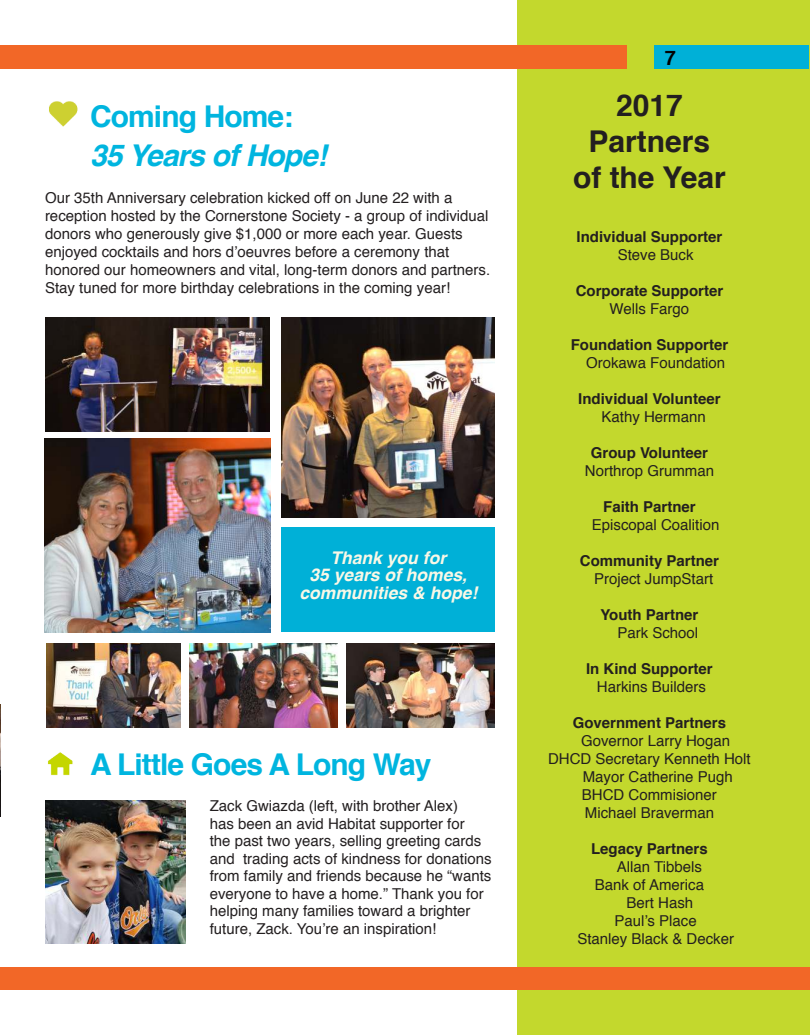
<style>
.page{position:relative;width:810px;height:1035px;background:#fff}
.page>*{position:absolute;margin:0;border:0;box-sizing:border-box;transform-origin:0 0}
.t1{font:700 30px "Helvetica";letter-spacing:-.03em;color:#00b5df}
.t2{font:700 30px/36px "Helvetica";color:#231f20;text-align:center}
.t3{font:italic 700 30px "Helvetica";letter-spacing:-.03em;color:#00b5df}
.t4{font:700 20px "Helvetica";color:#020202}
.t5{font:italic 700 17.5px/17.5px "Helvetica";color:#f9f8e7;text-align:center}
.t6{font:15px/17.5px "Helvetica";color:#231f20}
.t7{font:700 15px "Helvetica";color:#231f20}
</style>
<div class="page">
<div style="left:518px;top:0;width:292px;height:1035px;background:#c3d82d"></div>
<div style="left:654px;top:45px;width:155px;height:24px;background:#00b0d7"></div>
<div style="left:0;top:45px;width:627px;height:23px;background:#f26727"></div>
<div style="left:0;top:967px;width:810px;height:23px;background:#f26727"></div>
<img style="left:49px;top:101px;width:29px;height:26px">
<img style="left:44px;top:439px;width:226px;height:193px">
<img style="left:282px;top:317px;width:213px;height:201px">
<img style="left:189px;top:643px;width:149px;height:85px">
<img style="left:346px;top:643px;width:148px;height:85px">
<img style="left:45px;top:318px;width:225px;height:113px">
<div style="left:282px;top:528px;width:213px;height:104px;background:#00b0d7"></div>
<img style="left:46px;top:643px;width:134px;height:85px">
<img style="left:0;top:705px;width:1px;height:112px">
<img style="left:45px;top:800px;width:140px;height:143px">
<img style="left:48px;top:752px;width:25px;height:24px">
<h1 class="t1" style="left:90px;top:92px;width:205px">Coming Home:</h1>
<h1 class="t3" style="left:90px;top:144px;width:238px">35 Years of Hope!</h1>
<p class="t6" style="left:45px;top:190px;width:447px;line-height:18px">Our 35th Anniversary celebration kicked off on June 22 with a reception hosted by the Cornerstone Society - a group of individual donors who generously give $1,000 or more each year. Guests enjoyed cocktails and hors d’oeuvres before a ceremony that honored our homeowners and vital, long-term donors and partners.<br>Stay tuned for more birthday celebrations in the coming year!</p>
<p class="t5" style="left:299px;top:550px;width:179px">Thank you for<br>35 years of homes, communities &amp; hope!</p>
<h1 class="t1" style="left:90px;top:740px;width:343px">A Little Goes A Long Way</h1>
<p class="t6" style="left:210px;top:798px;width:283px">Zack Gwiazda (left, with brother Alex)<br>has been an avid Habitat supporter for<br>the past two years, selling greeting cards and trading acts of kindness for donations from family and friends because he “wants everyone to have a home.” Thank you for helping many families toward a brighter future, Zack. You’re an inspiration!</p>
<h2 class="t4" style="left:665px;top:50px;width:13px">7</h2>
<h1 class="t2" style="left:573px;top:89px;width:154px">2017<br>Partners of the Year</h1>
<p class="t7" style="left:577px;top:225px;width:147px">Individual Supporter</p>
<p class="t6" style="left:618px;top:247px;width:77px">Steve Buck</p>
<p class="t7" style="left:576px;top:279px;width:149px">Corporate Supporter</p>
<p class="t6" style="left:610px;top:301px;width:81px">Wells Fargo</p>
<p class="t7" style="left:571px;top:333px;width:159px">Foundation Supporter</p>
<p class="t6" style="left:586px;top:355px;width:141px">Orokawa Foundation</p>
<p class="t7" style="left:578px;top:387px;width:144px">Individual Volunteer</p>
<p class="t6" style="left:602px;top:409px;width:106px">Kathy Hermann</p>
<p class="t7" style="left:591px;top:441px;width:119px">Group Volunteer</p>
<p class="t6" style="left:585px;top:463px;width:131px">Northrop Grumman</p>
<p class="t7" style="left:603px;top:495px;width:94px">Faith Partner</p>
<p class="t6" style="left:592px;top:517px;width:129px">Episcopal Coalition</p>
<p class="t7" style="left:580px;top:549px;width:141px">Community Partner</p>
<p class="t6" style="left:594px;top:571px;width:121px">Project JumpStart</p>
<p class="t7" style="left:600px;top:603px;width:100px">Youth Partner</p>
<p class="t6" style="left:617px;top:625px;width:82px">Park School</p>
<p class="t7" style="left:586px;top:657px;width:128px">In Kind Supporter</p>
<p class="t6" style="left:597px;top:679px;width:111px">Harkins Builders</p>
<p class="t7" style="left:573px;top:711px;width:155px">Government Partners</p>
<p class="t6" style="left:581px;top:733px;width:151px">Governor Larry Hogan</p>
<p class="t6" style="left:548px;top:751px;width:204px">DHCD Secretary Kenneth Holt</p>
<p class="t6" style="left:583px;top:769px;width:152px">Mayor Catherine Pugh</p>
<p class="t6" style="left:582px;top:787px;width:136px">BHCD Commisioner</p>
<p class="t6" style="left:585px;top:805px;width:131px">Michael Braverman</p>
<p class="t7" style="left:591px;top:837px;width:118px">Legacy Partners</p>
<p class="t6" style="left:617px;top:859px;width:87px">Allan Tibbels</p>
<p class="t6" style="left:595px;top:877px;width:111px">Bank of America</p>
<p class="t6" style="left:627px;top:895px;width:68px">Bert Hash</p>
<p class="t6" style="left:615px;top:912px;width:84px">Paul’s Place</p>
<p class="t6" style="left:577px;top:931px;width:158px">Stanley Black &amp; Decker</p>
</div>
